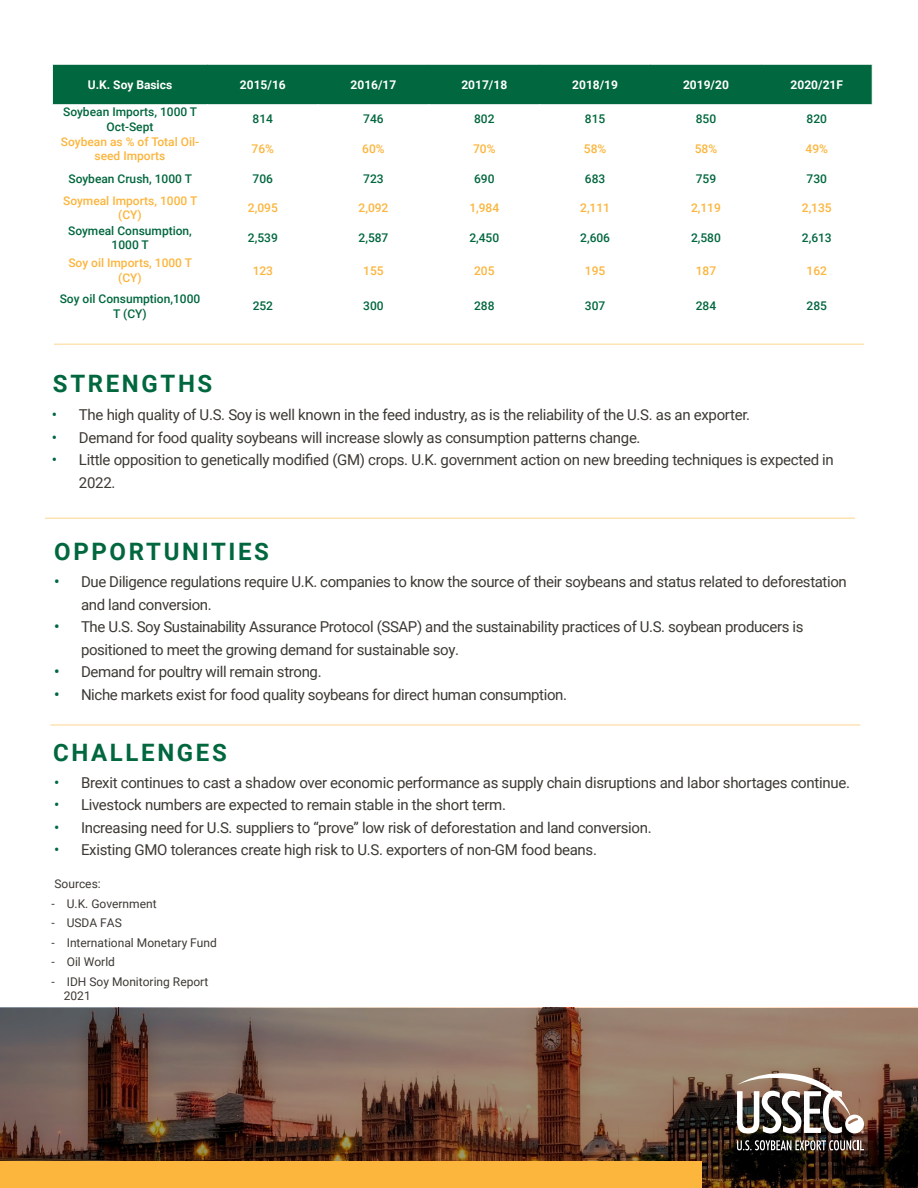
<style>
.page{position:relative;width:918px;height:1188px;background:#fff}
.page>*{position:absolute;margin:0;border:0;box-sizing:border-box;transform-origin:0 0}
.t1{font:700 24px "Roboto";letter-spacing:.11em;color:#00673e}
.t2{font:15px/22.5px "Roboto";letter-spacing:-.02em;color:#3d3934}
.t3{font:500 12px/14.4px "Roboto";color:#00673e;text-align:center}
.t4{font:500 12px/14.4px "Roboto";color:#fcb53d;text-align:center}
.t5{font:12px/14.4px "Roboto";color:#3d3934}
.t6{font:700 12px "Roboto";color:#fff}
.s1{font-size:15.75px;color:#00673e}
.s2{font-weight:500;font-size:15.75px;color:#00673e}
.s3{font-style:inherit}
</style>
<div class="page">
<hr style="left:54px;top:344px;width:810px;height:1px;background:#fcb53d">
<hr style="left:45px;top:518px;width:810px;height:1px;background:#fcb53d">
<hr style="left:50px;top:724px;width:810px;height:2px;background:#fcb53d">
<svg style="left:0;top:1008px;width:918px;height:180px;background:#6d5345"></svg>
<div style="left:0;top:1161px;width:702px;height:27px;background:#fcb53d"></div>
<svg style="left:737px;top:1140px;width:127px;height:10px"></svg>
<img style="left:737px;top:1073px;width:127px;height:61px">
<div style="left:52px;top:64px;width:820px;height:41px;background:#00673e"></div>
<p class="t6" style="left:88px;top:76px;width:86px">U.K. Soy Basics</p>
<p class="t6" style="left:240px;top:76px;width:47px">2015/16</p>
<p class="t6" style="left:351px;top:76px;width:47px">2016/17</p>
<p class="t6" style="left:461px;top:76px;width:47px">2017/18</p>
<p class="t6" style="left:572px;top:76px;width:47px">2018/19</p>
<p class="t6" style="left:683px;top:76px;width:47px">2019/20</p>
<p class="t6" style="left:791px;top:76px;width:54px">2020/21F</p>
<p class="t3" style="left:63px;top:104px;width:136px">Soybean Imports, 1000 T<br>Oct-Sept</p>
<p class="t3" style="left:253px;top:112px;width:22px">814</p>
<p class="t3" style="left:363px;top:112px;width:22px">746</p>
<p class="t3" style="left:474px;top:112px;width:22px">802</p>
<p class="t3" style="left:585px;top:112px;width:22px">815</p>
<p class="t3" style="left:696px;top:112px;width:22px">850</p>
<p class="t3" style="left:807px;top:112px;width:22px">820</p>
<p class="t4" style="left:61px;top:134px;width:140px">Soybean as % of Total Oil&shy;seed Imports</p>
<p class="t4" style="left:252px;top:141px;width:24px">76%</p>
<p class="t4" style="left:362px;top:141px;width:24px">60%</p>
<p class="t4" style="left:473px;top:141px;width:24px">70%</p>
<p class="t4" style="left:584px;top:141px;width:24px">58%</p>
<p class="t4" style="left:695px;top:141px;width:24px">58%</p>
<p class="t4" style="left:806px;top:141px;width:24px">49%</p>
<p class="t3" style="left:68px;top:171px;width:125px">Soybean Crush, 1000 T</p>
<p class="t3" style="left:253px;top:171px;width:22px">706</p>
<p class="t3" style="left:363px;top:171px;width:22px">723</p>
<p class="t3" style="left:474px;top:171px;width:22px">690</p>
<p class="t3" style="left:585px;top:171px;width:22px">683</p>
<p class="t3" style="left:696px;top:171px;width:22px">759</p>
<p class="t3" style="left:807px;top:171px;width:22px">730</p>
<p class="t4" style="left:63px;top:193px;width:136px">Soymeal Imports, 1000 T (CY)</p>
<p class="t4" style="left:248px;top:200px;width:31px">2,095</p>
<p class="t4" style="left:359px;top:200px;width:31px">2,092</p>
<p class="t4" style="left:469px;top:200px;width:31px">1,984</p>
<p class="t4" style="left:580px;top:200px;width:31px">2,111</p>
<p class="t4" style="left:691px;top:200px;width:31px">2,119</p>
<p class="t4" style="left:802px;top:200px;width:31px">2,135</p>
<p class="t3" style="left:68px;top:223px;width:125px">Soymeal Consumption,<br>1000 T</p>
<p class="t3" style="left:248px;top:230px;width:31px">2,539</p>
<p class="t3" style="left:359px;top:230px;width:31px">2,587</p>
<p class="t3" style="left:469px;top:230px;width:31px">2,450</p>
<p class="t3" style="left:580px;top:230px;width:31px">2,606</p>
<p class="t3" style="left:691px;top:230px;width:31px">2,580</p>
<p class="t3" style="left:802px;top:230px;width:31px">2,613</p>
<p class="t4" style="left:68px;top:255px;width:125px">Soy oil Imports, 1000 T (CY)</p>
<p class="t4" style="left:253px;top:263px;width:22px">123</p>
<p class="t4" style="left:363px;top:263px;width:22px">155</p>
<p class="t4" style="left:474px;top:263px;width:22px">205</p>
<p class="t4" style="left:585px;top:263px;width:22px">195</p>
<p class="t4" style="left:696px;top:263px;width:22px">187</p>
<p class="t4" style="left:807px;top:263px;width:22px">162</p>
<p class="t3" style="left:60px;top:291px;width:142px">Soy oil Consumption,1000<br>T (CY)</p>
<p class="t3" style="left:253px;top:299px;width:22px">252</p>
<p class="t3" style="left:363px;top:299px;width:22px">300</p>
<p class="t3" style="left:474px;top:299px;width:22px">288</p>
<p class="t3" style="left:585px;top:299px;width:22px">307</p>
<p class="t3" style="left:696px;top:299px;width:22px">284</p>
<p class="t3" style="left:807px;top:299px;width:22px">285</p>
<p class="t1" style="left:53px;top:366px;width:161px">STRENGTHS</p>
<p class="t2" style="left:52px;top:403px;width:700px"><span class="s1">•</span> The high quality of U.S. Soy is well known in the feed industry, as is the reliability of the U.S. as an exporter.</p>
<p class="t2" style="left:52px;top:426px;width:590px"><span class="s1">•</span> Demand for food quality soybeans will increase slowly as consumption patterns change.</p>
<p class="t2" style="left:79px;top:448px;width:756px;text-indent:-27px"><span class="s1">•</span> Little opposition to genetically modified (GM) crops. U.K. government action on new breeding techniques is expected in<br>2022.</p>
<p class="t1" style="left:54px;top:535px;width:216px">OPPORTUNITIES</p>
<p class="t2" style="left:81px;top:570px;width:767px;text-indent:-27px"><span class="s2">•</span> Due Diligence regulations require U.K. companies to know the source of their soybeans and status related to deforestation and land conversion.</p>
<p class="t2" style="left:81px;top:615px;width:724px;text-indent:-27px"><span class="s2">•</span> The U.S. Soy <span class="s3">Sustainability</span> Assurance Protocol (SSAP) and the sustainability practices of U.S. soybean producers is positioned to meet the growing demand for sustainable soy.</p>
<p class="t2" style="left:54px;top:660px;width:269px"><span class="s2">•</span> Demand for poultry will remain strong.</p>
<p class="t2" style="left:54px;top:682px;width:515px"><span class="s2">•</span> Niche markets exist for food quality soybeans for direct human consumption.</p>
<p class="t1" style="left:53px;top:735px;width:175px">CHALLENGES</p>
<p class="t2" style="left:54px;top:771px;width:798px"><span class="s1">•</span> Brexit continues to cast a shadow over economic performance as supply chain disruptions and labor shortages continue.</p>
<p class="t2" style="left:54px;top:793px;width:454px"><span class="s1">•</span> Livestock numbers are expected to remain stable in the short term.</p>
<p class="t2" style="left:54px;top:816px;width:599px"><span class="s1">•</span> Increasing need for U.S. suppliers to “prove” low risk of deforestation and land conversion.</p>
<p class="t2" style="left:54px;top:838px;width:545px"><span class="s1">•</span> Existing GMO tolerances create high risk to U.S. exporters of non-GM food beans.</p>
<p class="t5" style="left:55px;top:876px;width:48px">Sources:</p>
<p class="t5" style="left:52px;top:896px;width:107px">- U.K. Government</p>
<p class="t5" style="left:52px;top:915px;width:72px">- USDA FAS</p>
<p class="t5" style="left:52px;top:935px;width:167px">- International Monetary Fund</p>
<p class="t5" style="left:52px;top:954px;width:65px">- Oil World</p>
<p class="t5" style="left:64px;top:974px;width:146px;text-indent:-12px">- IDH Soy Monitoring Report<br>2021</p>
</div>
